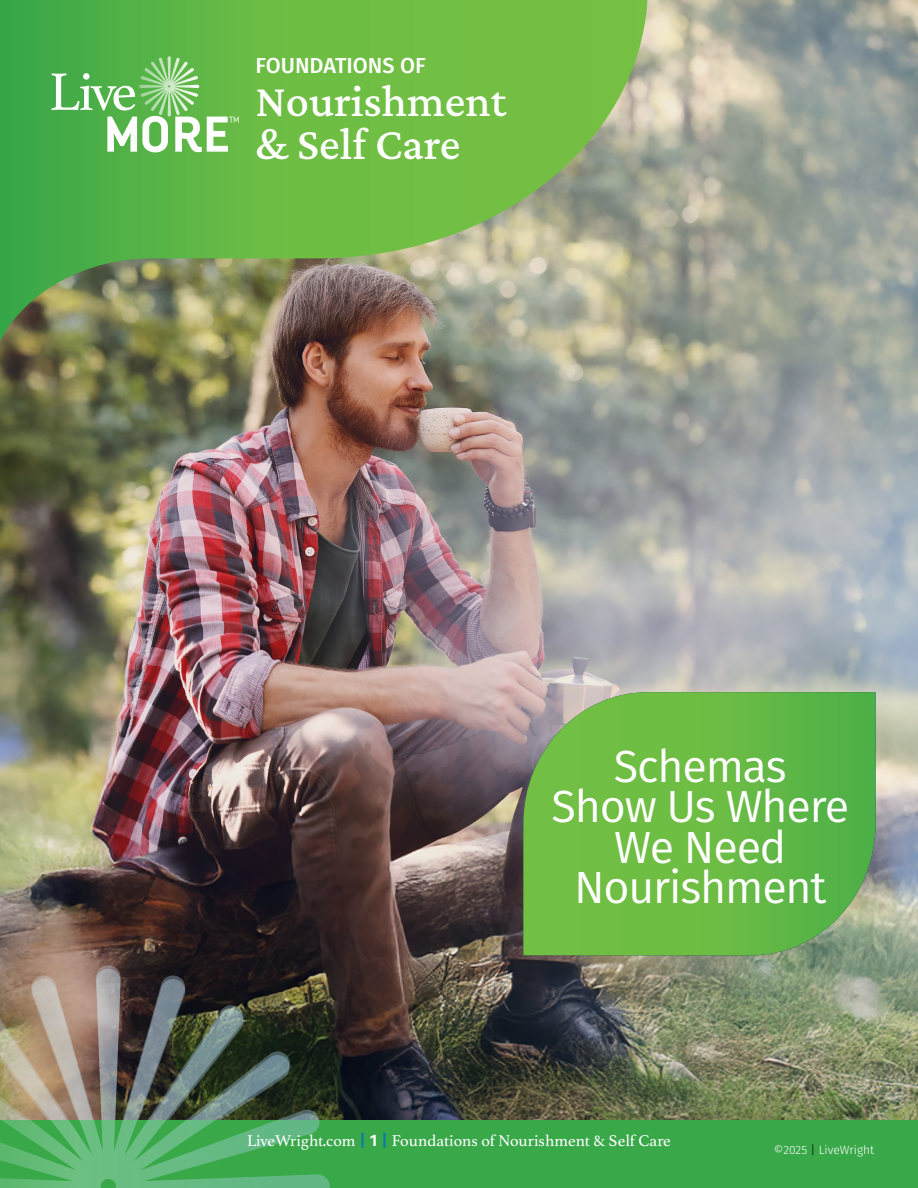
<style>
.page{position:relative;width:918px;height:1188px;background:#fff}
.page>*{position:absolute;margin:0;border:0;box-sizing:border-box;transform-origin:0 0}
.t1{font:500 46.2px/43.2px "Crimson Pro";color:#fff}
.t2{font:45px/40.5px "Fira Sans";letter-spacing:-.025em;color:#fff;text-align:center}
.t3{font:500 21.75px "Fira Sans";color:#fff}
.MLT_footer_2025{font:16.5px "Athelas";color:#fff}
.Copyright_2025{font:300 12px "Fira Sans";color:#fff}
.s1{font-family:"Fira Sans";font-weight:600;color:#0f7ba3}
.s2{font-family:"Fira Sans";font-weight:600}
.s3{color:#000}
</style>
<div class="page">
<img style="left:0;top:0;width:918px;height:1120px">
<div style="left:0;top:1120px;width:918px;height:68px;background:#39a849"></div>
<img style="left:0;top:965px;width:330px;height:223px">
<svg style="left:0;top:0;width:648px;height:363px;background:#7aab5a"></svg>
<svg style="left:51px;top:56px;width:188px;height:97px;background:#79c36f"></svg>
<svg style="left:523px;top:692px;width:353px;height:263px;background:#6bb84b"></svg>
<h3 class="t3" style="left:256px;top:48px;width:172px">FOUNDATIONS OF</h3>
<h1 class="t1" style="left:256px;top:79px;width:252px">Nourishment &amp; Self Care</h1>
<h2 class="t2" style="left:551px;top:745px;width:299px">Schemas<br>Show Us Where<br>We Need<br>Nourishment</h2>
<p class="MLT_footer_2025" style="left:360px;top:1131px;width:313px"><span class="s1">|</span> <span class="s2">1</span> <span class="s1">|</span> Foundations of Nourishment &amp; Self Care</p>
<p class="MLT_footer_2025" style="left:247px;top:1135px;width:425px">LiveWright.com <span class="s1">|</span> <span class="s2">1</span> <span class="s1">|</span> Foundations of Nourishment &amp; Self Care</p>
<p class="Copyright_2025" style="left:774px;top:1137px;width:102px">©2025 <span class="s3">|</span> LiveWright</p>
<p class="MLT_footer_2025" style="left:247px;top:1135px;width:110px">LiveWright.com</p>
<p class="Copyright_2025" style="left:774px;top:1142px;width:102px">©2025 <span class="s3">|</span> LiveWright</p>
</div>
